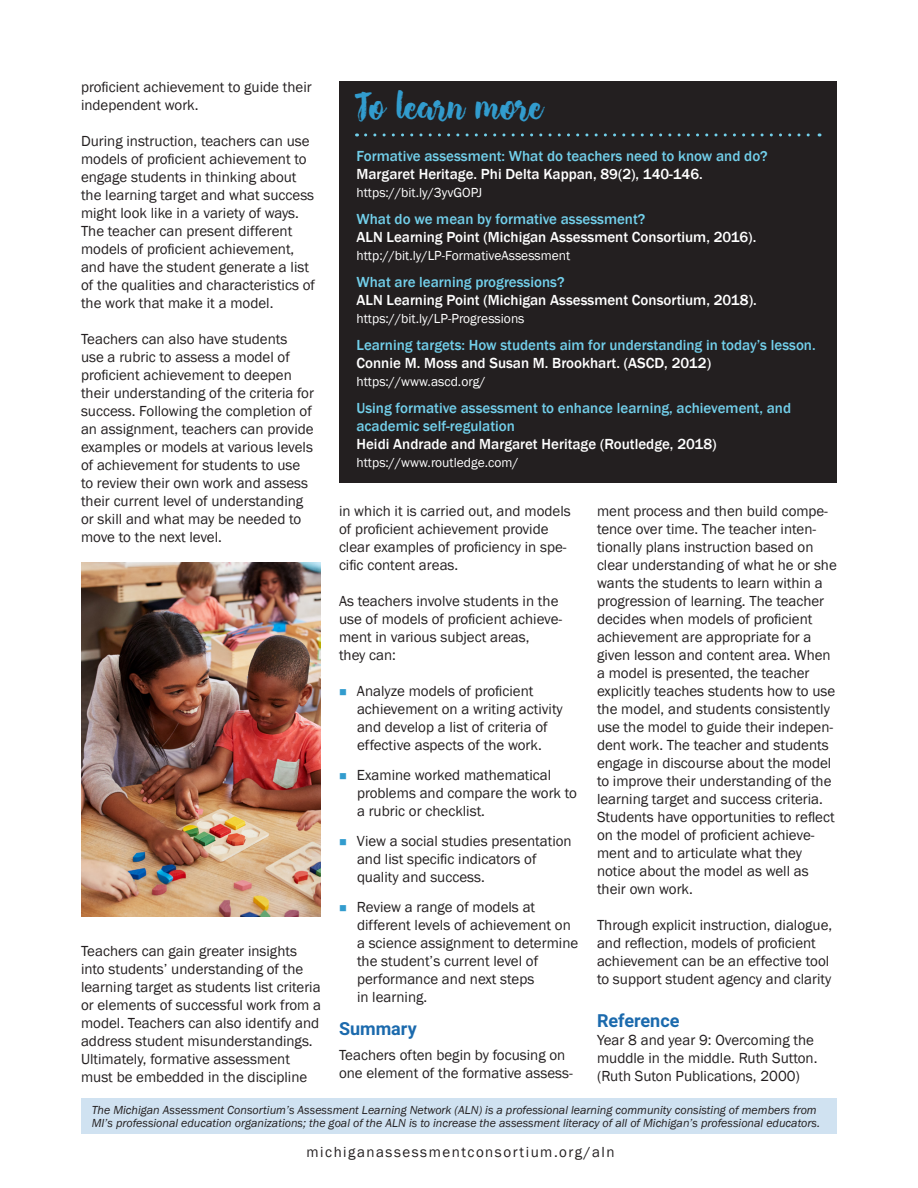
<style>
.page{position:relative;width:918px;height:1188px;background:#fff}
.page>*{position:absolute;margin:0;border:0;box-sizing:border-box;transform-origin:0 0}
.t1{font:36px "Hensa";color:#329cce}
.t2{font:700 18px "Roboto";color:#1b6aad}
.t3{font:15px/18px "Franklin Gothic";color:#231f20}
.t4{font:500 15px/18px "Franklin Gothic";color:#72cfea}
.t5{font:500 15px "Franklin Gothic";color:#fff}
.t6{font:15px "Franklin Gothic";letter-spacing:.1em;color:#231f20}
.t7{font:13.5px "Franklin Gothic";color:#fff}
.t8{font:italic 12px/13.5px "Franklin Gothic";color:#231f20}
.s1{color:#329cce}
</style>
<div class="page">
<div style="left:81px;top:1098px;width:756px;height:36px;background:#d0e2f1"></div>
<div style="left:339px;top:81px;width:498px;height:402px;background:#231f20"></div>
<svg style="left:366px;top:133px;width:454px;height:3px"></svg>
<img style="left:81px;top:562px;width:240px;height:354px">
<p class="t3" style="left:81px;top:78px;width:232px">proficient achievement to guide their independent work.</p>
<p class="t3" style="left:81px;top:132px;width:236px">During instruction, teachers can use models of proficient achievement to engage students in thinking about the learning target and what success might look like in a variety of ways.<br>The teacher can present different models of proficient achievement, and have the student generate a list of the qualities and characteristics of the work that make it a model.</p>
<p class="t3" style="left:81px;top:330px;width:235px">Teachers can also have students use a rubric to assess a model of proficient achievement to deepen their understanding of the criteria for success. Following the completion of an assignment, teachers can provide examples or models at various levels of achievement for students to use to review their own work and assess their current level of understanding or skill and what may be needed to move to the next level.</p>
<p class="t3" style="left:81px;top:942px;width:242px">Teachers can gain greater insights into students’ understanding of the learning target as students list criteria or elements of successful work from a model. Teachers can also identify and address student misunderstandings.<br>Ultimately, formative assessment must be embedded in the discipline</p>
<p class="t1" style="left:357px;top:90px;width:188px">To learn more</p>
<p class="t4" style="left:357px;top:147px;width:413px">Formative assessment: What do teachers need to know and do?</p>
<p class="t5" style="left:357px;top:164px;width:348px">Margaret Heritage. Phi Delta Kappan, 89(2), 140-146.</p>
<p class="t7" style="left:357px;top:184px;width:127px">https://bit.ly/3yvGOPJ</p>
<p class="t4" style="left:357px;top:210px;width:290px">What do we mean by formative assessment?</p>
<p class="t5" style="left:357px;top:227px;width:401px">ALN Learning Point (Michigan Assessment Consortium, 2016).</p>
<p class="t7" style="left:357px;top:247px;width:215px">http://bit.ly/LP-FormativeAssessment</p>
<p class="t4" style="left:357px;top:273px;width:210px">What are learning progressions?</p>
<p class="t5" style="left:357px;top:290px;width:402px">ALN Learning Point (Michigan Assessment Consortium, 2018).</p>
<p class="t7" style="left:357px;top:310px;width:170px">https://bit.ly/LP-Progressions</p>
<p class="t4" style="left:357px;top:336px;width:461px">Learning targets: How students aim for understanding in today’s lesson.</p>
<p class="t5" style="left:357px;top:353px;width:356px">Connie M. Moss and Susan M. Brookhart. (ASCD, 2012)</p>
<p class="t7" style="left:357px;top:373px;width:131px">https://www.ascd.org/</p>
<p class="t4" style="left:357px;top:399px;width:436px">Using formative assessment to enhance learning, achievement, and academic self-regulation</p>
<p class="t5" style="left:357px;top:434px;width:362px">Heidi Andrade and Margaret Heritage (Routledge, 2018)</p>
<p class="t7" style="left:357px;top:454px;width:164px">https://www.routledge.com/</p>
<p class="t3" style="left:339px;top:502px;width:233px">in which it is carried out, and models of proficient achievement provide clear examples of proficiency in spe&shy;cific content areas.</p>
<p class="t3" style="left:339px;top:592px;width:225px">As teachers involve students in the use of models of proficient achieve&shy;ment in various subject areas,<br>they can:</p>
<p class="t3" style="left:357px;top:682px;width:207px;text-indent:-18px"><span class="s1">■</span> Analyze models of proficient achievement on a writing activity and develop a list of criteria of effective aspects of the work.</p>
<p class="t3" style="left:357px;top:766px;width:222px;text-indent:-18px"><span class="s1">■</span> Examine worked mathematical problems and compare the work to a rubric or checklist.</p>
<p class="t3" style="left:357px;top:832px;width:216px;text-indent:-18px"><span class="s1">■</span> View a social studies presentation and list specific indicators of quality and success.</p>
<p class="t3" style="left:357px;top:898px;width:223px;text-indent:-18px"><span class="s1">■</span> Review a range of models at different levels of achievement on a science assignment to determine the student’s current level of performance and next steps<br>in learning.</p>
<p class="t2" style="left:339px;top:1016px;width:79px">Summary</p>
<p class="t3" style="left:339px;top:1047px;width:235px">Teachers often begin by focusing on one element of the formative assess-</p>
<p class="t3" style="left:597px;top:502px;width:241px">ment process and then build compe&shy;tence over time. The teacher inten&shy;tionally plans instruction based on clear understanding of what he or she wants the students to learn within a progression of learning. The teacher decides when models of proficient achievement are appropriate for a given lesson and content area. When a model is presented, the teacher explicitly teaches students how to use the model, and students consistently use the model to guide their indepen&shy;dent work. The teacher and students engage in discourse about the model to improve their understanding of the learning target and success criteria.<br>Students have opportunities to reflect on the model of proficient achieve&shy;ment and to articulate what they notice about the model as well as their own work.</p>
<p class="t3" style="left:597px;top:916px;width:237px">Through explicit instruction, dialogue, and reflection, models of proficient achievement can be an effective tool to support student agency and clarity</p>
<p class="t2" style="left:597px;top:1008px;width:84px">Reference</p>
<p class="t3" style="left:597px;top:1032px;width:222px">Year 8 and year 9: Overcoming the muddle in the middle. Ruth Sutton. (Ruth Suton Publications, 2000)</p>
<p class="t8" style="left:92px;top:1103px;width:730px">The Michigan Assessment Consortium’s Assessment Learning Network (ALN) is a professional learning community consisting of members from<br>MI’s professional education organizations; the goal of the ALN is to increase the assessment literacy of all of Michigan’s professional educators.</p>
<p class="t6" style="left:307px;top:1142px;width:310px">michiganassessmentconsortium.org/aln</p>
</div>
